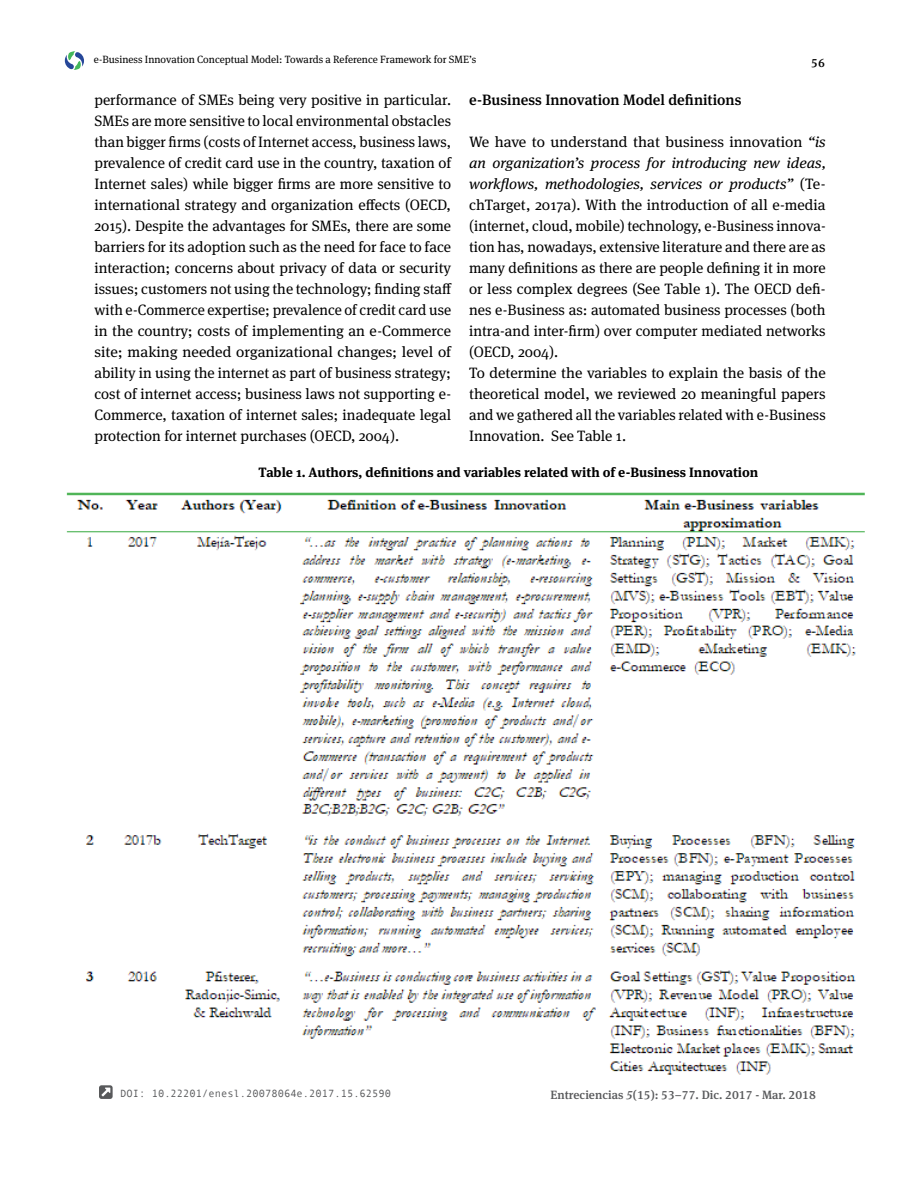
<style>
.page{position:relative;width:918px;height:1188px;background:#fff}
.page>*{position:absolute;margin:0;border:0;box-sizing:border-box;transform-origin:0 0}
.t1{font:15px/21px "Meta Serif Pro";color:#000;text-align:justify}
.t2{font:500 15px "Meta Serif Pro";letter-spacing:-.005em;color:#000}
.t3{font:700 13.5px "Meta Serif Pro";color:#000}
.t4{font:500 12px "Meta Serif Pro";color:#58595b}
.t5{font:500 12px "Meta Serif Pro";color:#000}
.t6{font:10.5px "Meta Serif Pro";color:#000}
.t7{font:10.5px "Andale Mono";color:#58595b}
.s1{font-style:italic}
</style>
<div class="page">
<svg style="left:65px;top:51px;width:19px;height:19px"></svg>
<svg style="left:99px;top:1085px;width:14px;height:14px"></svg>
<img style="left:66px;top:492px;width:799px;height:583px">
<p class="t6" style="left:94px;top:52px;width:384px">e-Business Innovation Conceptual Model: Towards a Reference Framework for SME’s</p>
<p class="t5" style="left:811px;top:53px;width:15px">56</p>
<p class="t1" style="left:94px;top:89px;width:359px">performance of SMEs being very positive in particular.<br>SMEs are more sensitive to local environmental obstacles than bigger firms (costs of Internet access, business laws, prevalence of credit card use in the country, taxation of Internet sales) while bigger firms are more sensitive to international strategy and organization effects (OECD, 2015). Despite the advantages for SMEs, there are some barriers for its adoption such as the need for face to face interaction; concerns about privacy of data or security issues; customers not using the technology; finding staff with e-Commerce expertise; prevalence of credit card use in the country; costs of implementing an e-Commerce site; making needed organizational changes; level of ability in using the internet as part of business strategy; cost of internet access; business laws not supporting e-Commerce, taxation of internet sales; inadequate legal protection for internet purchases (OECD, 2004).</p>
<p class="t2" style="left:469px;top:89px;width:274px">e-Business Innovation Model definitions</p>
<p class="t1" style="left:469px;top:131px;width:358px;text-align:left">We have to understand that business innovation <span class="s1">“is an organization’s process for introducing new ideas, workflows, methodologies, services or products”</span> (Te&shy;chTarget, 2017a). With the introduction of all e-media (internet, cloud, mobile) technology, e-Business innova&shy;tion has, nowadays, extensive literature and there are as many definitions as there are people defining it in more or less complex degrees (See Table 1). The OECD defi&shy;nes e-Business as: automated business processes (both intra-and inter-firm) over computer mediated networks (OECD, 2004).<br>To determine the variables to explain the basis of the theoretical model, we reviewed 20 meaningful papers and we gathered all the variables related with e-Business Innovation. See Table 1.</p>
<p class="t3" style="left:259px;top:462px;width:501px">Table 1. Authors, definitions and variables related with of e-Business Innovation</p>
<p class="t7" style="left:120px;top:1086px;width:272px">DOI: 10.22201/enesl.20078064e.2017.15.62590</p>
<p class="t4" style="left:551px;top:1086px;width:267px">Entreciencias <span class="s1">5</span>(15): 53–77. Dic. 2017 - Mar. 2018</p>
</div>
